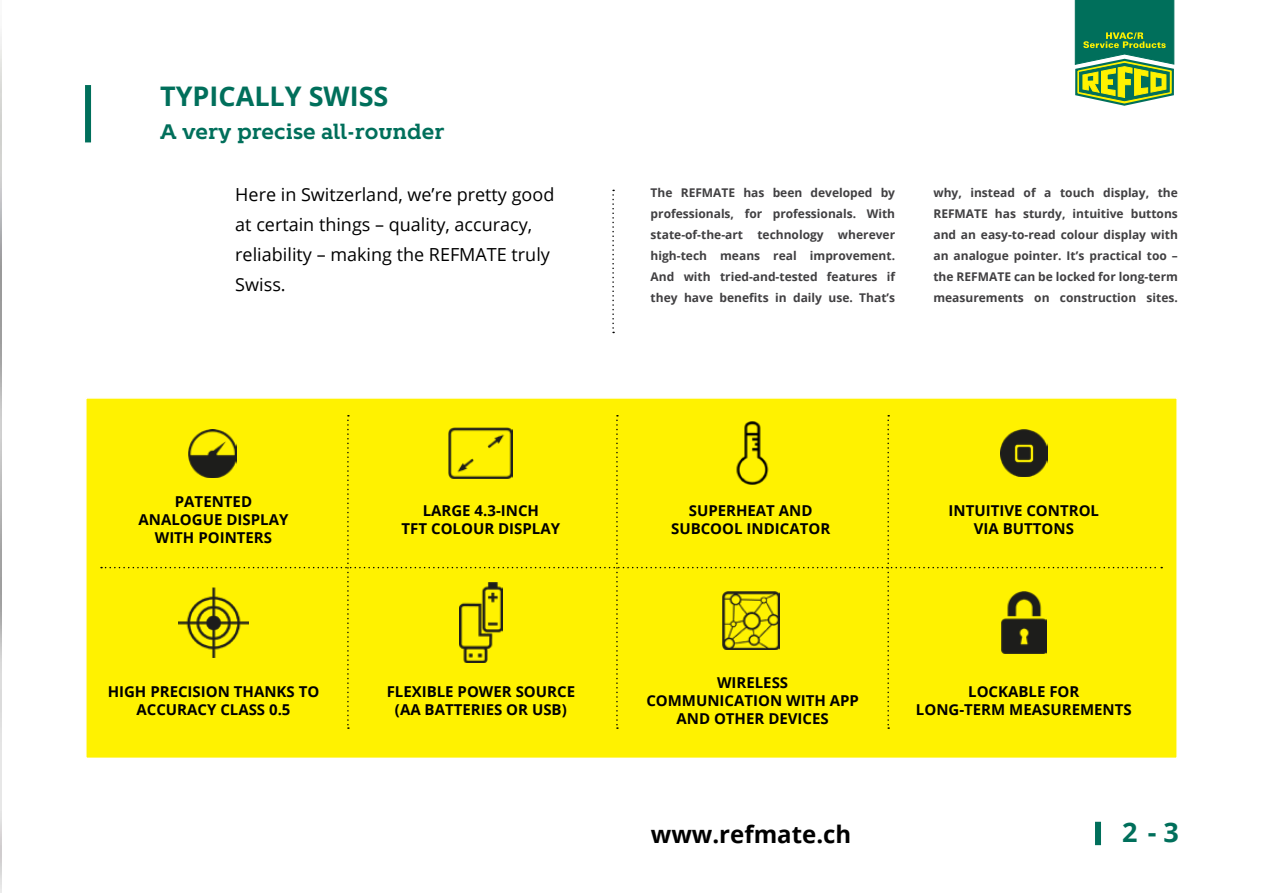
<style>
.page{position:relative;width:1263px;height:893px;background:#fff}
.page>*{position:absolute;margin:0;border:0;box-sizing:border-box;transform-origin:0 0}
.t1{font:700 27px "Open Sans";color:#006f5b}
.t2{font:700 24px "Open Sans";color:#000}
.t3{font:700 21px "Kontrapunkt Bob";color:#006f5b}
.t4{font:18px/30px "Open Sans";color:#000}
.t5{font:700 15px/18px "Open Sans";color:#000;text-align:center}
.t6{font:700 12px/21px "Open Sans";color:#414042;text-align:justify}
</style>
<div class="page">
<img style="left:0;top:0;width:1px;height:893px">
<svg style="left:1074px;top:0;width:101px;height:106px;background:#4e985a"></svg>
<div style="left:85px;top:85px;width:6px;height:57px;background:#006f5b"></div>
<svg style="left:612px;top:190px;width:2px;height:143px"></svg>
<div style="left:85px;top:397px;width:1093px;height:362px;background:#fff200;border:1px solid #fff"></div>
<svg style="left:101px;top:415px;width:1061px;height:314px"></svg>
<img style="left:1001px;top:592px;width:45px;height:62px">
<img style="left:188px;top:430px;width:48px;height:47px">
<img style="left:1000px;top:429px;width:48px;height:48px">
<img style="left:459px;top:583px;width:44px;height:80px">
<img style="left:722px;top:592px;width:58px;height:57px">
<img style="left:178px;top:587px;width:71px;height:70px">
<img style="left:721px;top:421px;width:63px;height:64px">
<img style="left:449px;top:428px;width:64px;height:50px">
<div style="left:1095px;top:822px;width:6px;height:23px;background:#006f5b"></div>
<h1 class="t1" style="left:160px;top:77px;width:230px">TYPICALLY SWISS</h1>
<h3 class="t3" style="left:160px;top:119px;width:286px">A very precise all-rounder</h3>
<h3 class="t4" style="left:235px;top:179px;width:321px">Here in Switzerland, we’re pretty good at certain things – quality, accuracy, reliability – making the REFMATE truly<br>Swiss.</h3>
<p class="t6" style="left:651px;top:182px;width:246px">The REFMATE has been developed by professionals, for professionals. With state-of-the-art technology wherever high-tech means real improvement.<br>And with tried-and-tested features if they have benefits in daily use. That’s</p>
<p class="t6" style="left:933px;top:182px;width:246px">why, instead of a touch display, the REFMATE has sturdy, intuitive buttons and an easy-to-read colour display with an analogue pointer. It’s practical too – the REFMATE can be locked for long-term measurements on construction sites.</p>
<p class="t5" style="left:139px;top:492px;width:151px">PATENTED<br>ANALOGUE DISPLAY<br>WITH POINTERS</p>
<p class="t5" style="left:402px;top:502px;width:160px">LARGE 4.3-INCH<br>TFT COLOUR DISPLAY</p>
<p class="t5" style="left:671px;top:502px;width:161px">SUPERHEAT AND<br>SUBCOOL INDICATOR</p>
<p class="t5" style="left:108px;top:682px;width:213px">HIGH PRECISION THANKS TO<br>ACCURACY CLASS 0.5</p>
<p class="t5" style="left:387px;top:682px;width:190px">FLEXIBLE POWER SOURCE (AA BATTERIES OR USB)</p>
<p class="t5" style="left:646px;top:673px;width:214px">WIRELESS<br>COMMUNICATION WITH APP<br>AND OTHER DEVICES</p>
<p class="t5" style="left:948px;top:502px;width:152px">INTUITIVE CONTROL<br>VIA BUTTONS</p>
<p class="t5" style="left:916px;top:682px;width:217px">LOCKABLE FOR<br>LONG-TERM MEASUREMENTS</p>
<h2 class="t2" style="left:651px;top:818px;width:202px">www.refmate.ch</h2>
<h1 class="t1" style="left:1122px;top:813px;width:58px">2 - 3</h1>
</div>
